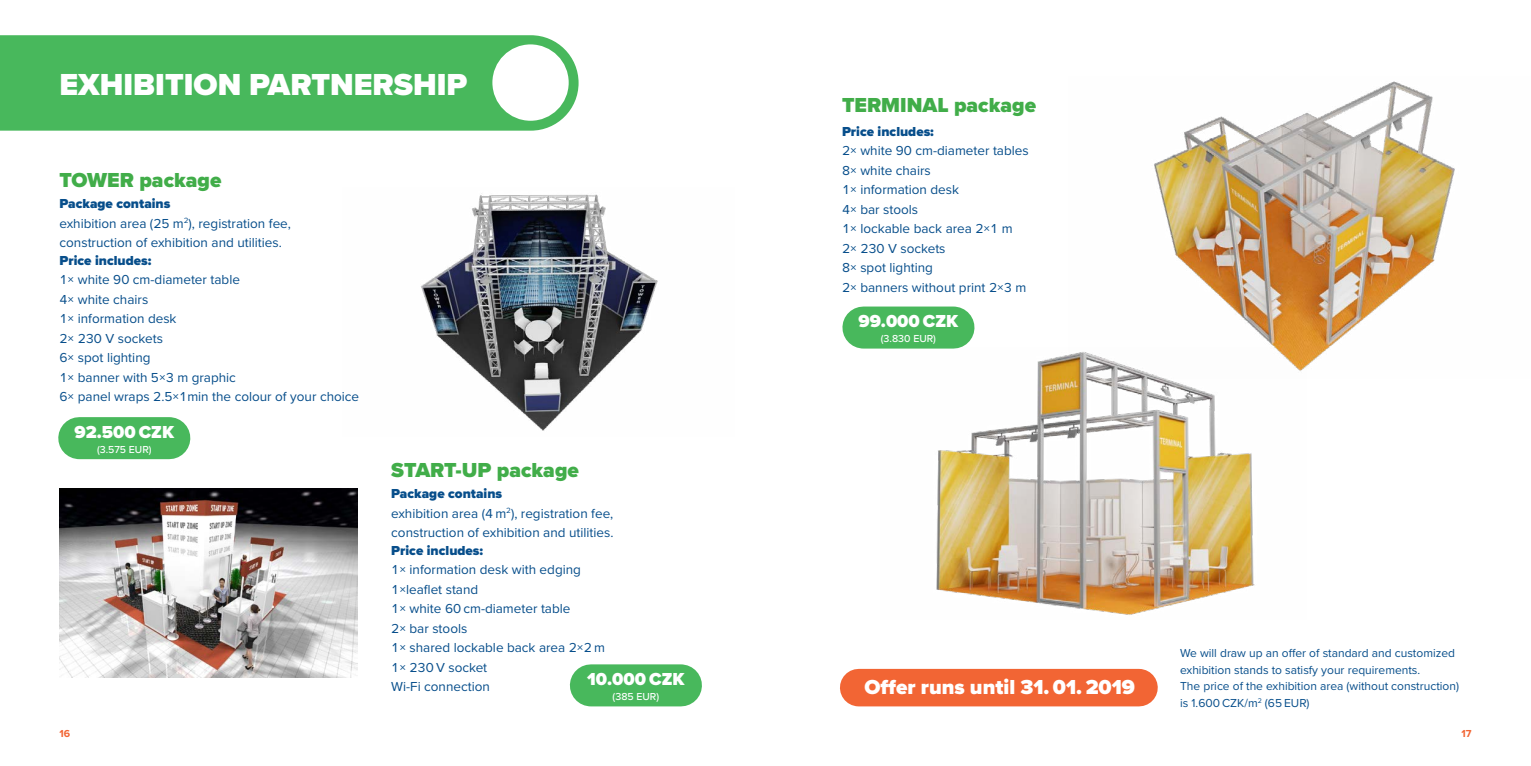
<style>
.page{position:relative;width:1531px;height:766px;background:#fff}
.page>*{position:absolute;margin:0;border:0;box-sizing:border-box;transform-origin:0 0}
.t1{font:900 31.5px "Proxima Nova";color:#fff}
.t2{font:900 21px "Proxima Nova";color:#41ad49}
.t3{font:900 21px "Proxima Nova";color:#fff}
.t4{font:900 18px "Proxima Nova";color:#fff}
.t5{font:13.5px/19.5px "Proxima Nova";color:#074e8b}
.t6{font:900 13.5px "Proxima Nova";color:#074e8b}
.t7{font:12px/16.5px "Proxima Nova";color:#074e8b}
.t8{font:500 10.5px "Proxima Nova";color:#fff}
.t9{font:700 10.5px "Proxima Nova";color:#f26534}
.s1{font-weight:900}
</style>
<div class="page">
<div style="left:0;top:35px;width:578px;height:96px;background:#48b85c"></div>
<div style="left:492px;top:44px;width:77px;height:77px;background:#fff;border-radius:50%"></div>
<img style="left:880px;top:348px;width:375px;height:267px">
<img style="left:1069px;top:81px;width:386px;height:297px">
<img style="left:421px;top:193px;width:237px;height:238px">
<div style="left:859px;top:668px;width:280px;height:38px;background:#f26534"></div>
<div style="left:863px;top:306px;width:90px;height:42px;background:#48b85c"></div>
<div style="left:591px;top:664px;width:90px;height:42px;background:#48b85c"></div>
<div style="left:79px;top:417px;width:90px;height:42px;background:#48b85c"></div>
<img style="left:59px;top:488px;width:298px;height:189px">
<h1 class="t1" style="left:60px;top:61px;width:409px">EXHIBITION PARTNERSHIP</h1>
<h2 class="t2" style="left:60px;top:164px;width:163px">TOWER package</h2>
<p class="t5" style="left:60px;top:193px;width:233px"><span class="s1">Package contains<br></span>exhibition area (25 m<sup>2</sup>), registration fee, construction of exhibition and utilities.</p>
<p class="t6" style="left:60px;top:250px;width:93px">Price includes:</p>
<p class="t5" style="left:60px;top:269px;width:301px">1× white 90 cm-diameter table<br>4× white chairs<br>1× information desk<br>2× 230 V sockets<br>6× spot lighting<br>1× banner with 5×3 m graphic<br>6× panel wraps 2.5×1min the colour of your choice</p>
<h3 class="t4" style="left:74px;top:418px;width:101px">92.500 CZK</h3>
<p class="t8" style="left:97px;top:441px;width:56px">(3.575 EUR)</p>
<h2 class="t2" style="left:391px;top:454px;width:189px">START-UP package</h2>
<p class="t5" style="left:391px;top:483px;width:224px"><span class="s1">Package contains<br></span>exhibition area (4 m<sup>2</sup>), registration fee, construction of exhibition and utilities.</p>
<p class="t6" style="left:391px;top:540px;width:93px">Price includes:</p>
<p class="t5" style="left:391px;top:559px;width:215px">1× information desk with edging<br>1×leaflet stand<br>1× white 60 cm-diameter table<br>2× bar stools<br>1× shared lockable back area 2×2 m<br>1× 230 V socket<br>Wi-Fi connection</p>
<h3 class="t4" style="left:587px;top:665px;width:99px">10.000 CZK</h3>
<p class="t8" style="left:613px;top:688px;width:48px">(385 EUR)</p>
<h2 class="t2" style="left:842px;top:89px;width:196px">TERMINAL package</h2>
<p class="t6" style="left:842px;top:121px;width:93px">Price includes:</p>
<p class="t5" style="left:842px;top:140px;width:188px">2× white 90 cm-diameter tables<br>8× white chairs<br>1× information desk<br>4× bar stools<br>1× lockable back area 2×1 m<br>2× 230 V sockets<br>8× spot lighting<br>2× banners without print 2×3 m</p>
<h3 class="t4" style="left:858px;top:308px;width:101px">99.000 CZK</h3>
<p class="t8" style="left:881px;top:330px;width:57px">(3.830 EUR)</p>
<h2 class="t3" style="left:864px;top:671px;width:272px">Offer runs until 31. 01. 2019</h2>
<p class="t7" style="left:1180px;top:644px;width:280px">We will draw up an offer of standard and customized exhibition stands to satisfy your requirements.<br>The price of the exhibition area (without construction) is 1.600 CZK/m<sup>2</sup> (65 EUR)</p>
<p class="t9" style="left:60px;top:725px;width:12px">16</p>
<p class="t9" style="left:1461px;top:725px;width:12px">17</p>
</div>
